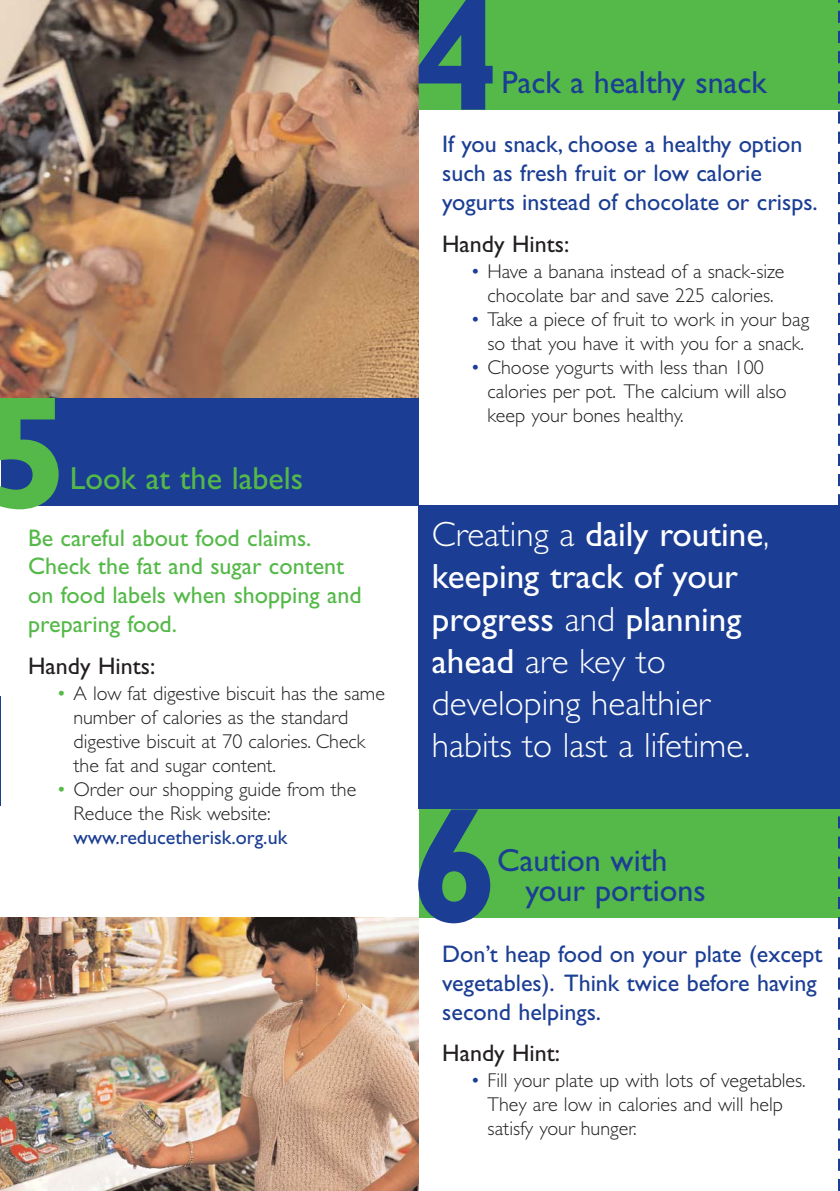
<style>
.page{position:relative;width:840px;height:1191px;background:#fff}
.page>*{position:absolute;margin:0;border:0;box-sizing:border-box;transform-origin:0 0}
.t1{font:300 35.2px/42.2px "Gill Sans";color:#fff}
.t2{font:32px/30px "Gill Sans";color:#1b3e94}
.t3{font:32px "Gill Sans";color:#54b948}
.t4{font:24px/28.8px "Gill Sans";color:#1b3e94}
.t5{font:24px/28.8px "Gill Sans";color:#54b948}
.t6{font:24px "Gill Sans";color:#231f20}
.t7{font:300 20px/24px "Gill Sans";color:#231f20}
.t8{font:20px "Gill Sans";color:#1b3e94}
.s1{color:#54b948}
.s2{color:#1b3e94}
.s3{font-weight:400}
</style>
<div class="page">
<div style="left:1px;top:397px;width:417px;height:108px;background:#1b3e94"></div>
<svg style="left:0;top:397px;width:59px;height:112px"></svg>
<div style="left:418px;top:791px;width:420px;height:127px;background:#54b948"></div>
<div style="left:369px;top:1px;width:469px;height:109px;background:#54b948"></div>
<img style="left:1px;top:917px;width:417px;height:274px">
<svg style="left:0;top:1px;width:1px;height:109px"></svg>
<img style="left:1px;top:1px;width:417px;height:396px">
<svg style="left:838px;top:1px;width:1px;height:1190px"></svg>
<svg style="left:418px;top:1px;width:74px;height:109px"></svg>
<svg style="left:418px;top:809px;width:72px;height:114px"></svg>
<hr style="left:0;top:696px;width:1px;height:109px;background:#1b3e94">
<div style="left:418px;top:505px;width:421px;height:304px;background:#1b3e94"></div>
<h2 class="t3" style="left:70px;top:467px;width:235px">Look at the labels</h2>
<p class="t5" style="left:28px;top:526px;width:335px">Be careful about food claims.<br>Check the fat and sugar content on food labels when shopping and preparing food.</p>
<p class="t6" style="left:28px;top:657px;width:129px">Handy Hints:</p>
<p class="t7" style="left:73px;top:683px;width:313px;text-indent:-17px"><span class="s1">•</span> A low fat digestive biscuit has the same number of calories as the standard digestive biscuit at 70 calories. Check the fat and sugar content.</p>
<p class="t7" style="left:73px;top:779px;width:284px;text-indent:-17px"><span class="s1">•</span> Order our shopping guide from the<br>Reduce the Risk website:</p>
<p class="t8" style="left:73px;top:830px;width:215px">www.reducetherisk.org.uk</p>
<h2 class="t2" style="left:501px;top:71px;width:267px">Pack a healthy snack</h2>
<p class="t4" style="left:442px;top:132px;width:377px">If you snack, choose a healthy option such as fresh fruit or low calorie yogurts instead of chocolate or crisps.</p>
<p class="t6" style="left:442px;top:235px;width:129px">Handy Hints:</p>
<p class="t7" style="left:470px;top:261px;width:315px;text-align:center"><span class="s2">•</span> Have a banana instead of a snack-size chocolate bar and save 225 calories.</p>
<p class="t7" style="left:470px;top:309px;width:340px;text-align:center"><span class="s2">•</span> Take a piece of fruit to work in your bag so that you have it with you for a snack.</p>
<p class="t7" style="left:487px;top:357px;width:300px;text-indent:-17px"><span class="s2">•</span> Choose yogurts with less than 100 calories per pot. The calcium will also keep your bones healthy.</p>
<h1 class="t1" style="left:431px;top:517px;width:339px">Creating a <span class="s3">daily routine</span>, <span class="s3">keeping track of your progress</span> and <span class="s3">planning ahead</span> are key to developing healthier habits to last a lifetime.</h1>
<h2 class="t2" style="left:525px;top:849px;width:182px;text-indent:-28px">Caution with your portions</h2>
<p class="t4" style="left:442px;top:942px;width:381px">Don’t heap food on your plate (except vegetables). Think twice before having second helpings.</p>
<p class="t6" style="left:442px;top:1044px;width:119px">Handy Hint:</p>
<p class="t7" style="left:487px;top:1070px;width:319px;text-indent:-17px"><span class="s2">•</span> Fill your plate up with lots of vegetables.<br>They are low in calories and will help satisfy your hunger.</p>
</div>
